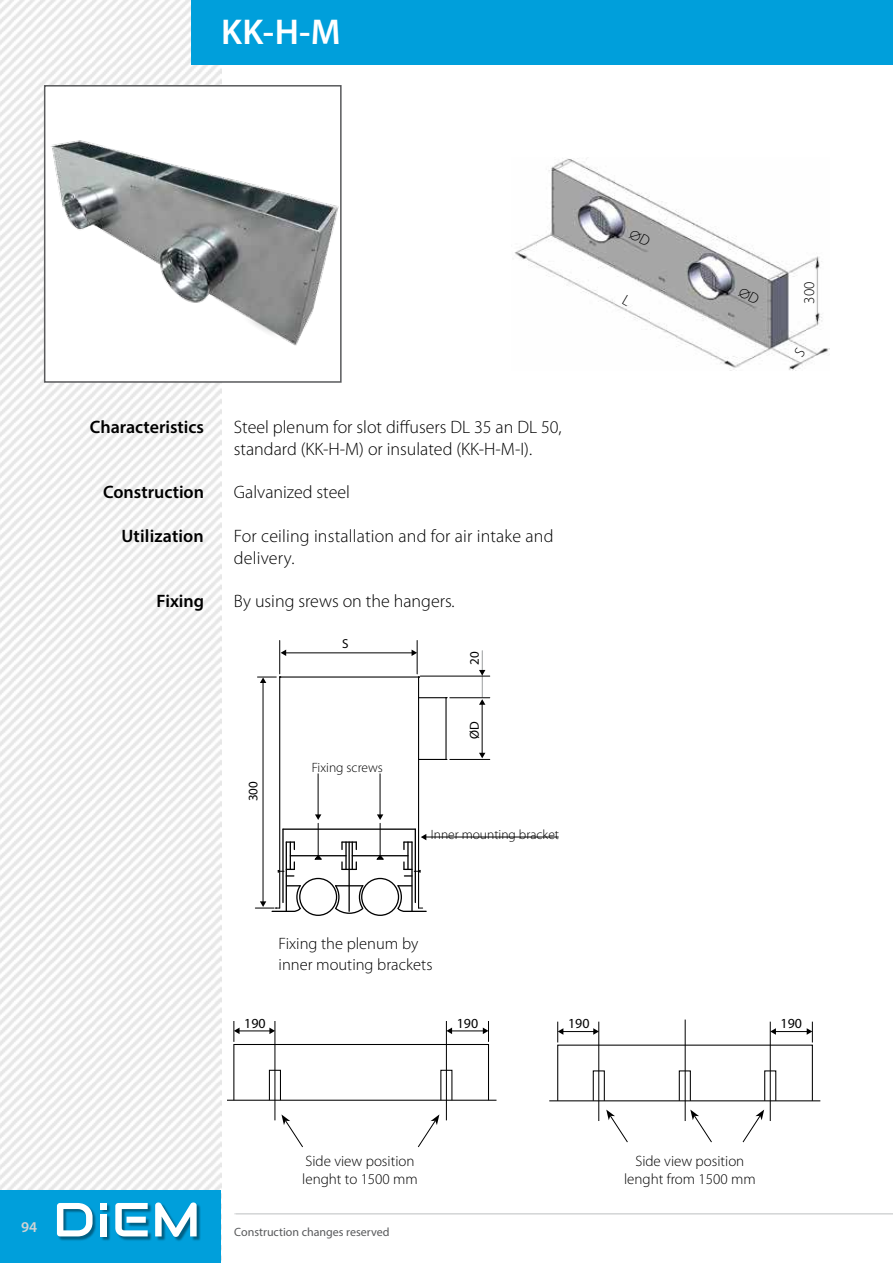
<style>
.page{position:relative;width:893px;height:1263px;background:#fff}
.page>*{position:absolute;margin:0;border:0;box-sizing:border-box;transform-origin:0 0}
.t1{font:600 36px "Myriad Pro";color:#fff}
.t2{font:300 18px/21.8px "Myriad Pro";color:#000}
.t3{font:600 18px "Myriad Pro";color:#000}
.t4{font:300 16.5px/21.8px "Myriad Pro";color:#000}
.t5{font:300 15px/18px "Myriad Pro";color:#000}
.t6{font:600 15px "Myriad Pro";color:#d1d3d4}
.t7{font:13.95px "Myriad Pro";color:#000}
.t8{font:300 13.5px "Myriad Pro";color:#000}
.t9{font:13.05px "Apex New";color:#010101}
.t10{font:12px "Myriad Pro";color:#58595b}
</style>
<div class="page">
<img style="left:0;top:0;width:221px;height:1191px">
<div style="left:0;top:1191px;width:221px;height:72px;background:#009fdb"></div>
<div style="left:191px;top:0;width:702px;height:65px;background:#009fdb"></div>
<div style="left:44px;top:85px;width:298px;height:298px;background:#fff;border:2px solid #58595b"></div>
<img style="left:35px;top:107px;width:307px;height:241px">
<hr style="left:445px;top:698px;width:2px;height:61px;background:#010101">
<svg style="left:419px;top:697px;width:28px;height:1px"></svg>
<svg style="left:419px;top:759px;width:28px;height:1px"></svg>
<div style="left:299px;top:878px;width:38px;height:38px;border:1px solid #010101;border-radius:50%"></div>
<div style="left:361px;top:878px;width:38px;height:38px;border:1px solid #010101;border-radius:50%"></div>
<hr style="left:286px;top:842px;width:1px;height:69px;background:#010101">
<hr style="left:348px;top:842px;width:2px;height:69px;background:#010101">
<svg style="left:403px;top:841px;width:9px;height:8px"></svg>
<hr style="left:411px;top:842px;width:2px;height:69px;background:#010101">
<hr style="left:290px;top:855px;width:56px;height:1px;background:#010101">
<hr style="left:407px;top:842px;width:2px;height:27px;background:#010101">
<svg style="left:341px;top:841px;width:16px;height:29px"></svg>
<hr style="left:352px;top:855px;width:56px;height:1px;background:#010101">
<hr style="left:282px;top:829px;width:2px;height:73px;background:#010101">
<hr style="left:415px;top:829px;width:1px;height:73px;background:#010101">
<hr style="left:283px;top:828px;width:132px;height:2px;background:#010101">
<svg style="left:277px;top:841px;width:18px;height:35px"></svg>
<svg style="left:403px;top:862px;width:18px;height:14px"></svg>
<hr style="left:318px;top:823px;width:1px;height:33px;background:#010101">
<svg style="left:313px;top:854px;width:10px;height:6px"></svg>
<hr style="left:380px;top:823px;width:1px;height:33px;background:#010101">
<svg style="left:375px;top:854px;width:10px;height:6px"></svg>
<hr style="left:279px;top:677px;width:1px;height:231px;background:#010101">
<hr style="left:280px;top:676px;width:139px;height:1px;background:#010101">
<hr style="left:418px;top:677px;width:1px;height:231px;background:#010101">
<hr style="left:285px;top:653px;width:128px;height:1px;background:#010101">
<svg style="left:281px;top:649px;width:5px;height:7px"></svg>
<svg style="left:412px;top:649px;width:5px;height:7px"></svg>
<hr style="left:424px;top:837px;width:134px;height:1px;background:#010101">
<svg style="left:421px;top:834px;width:5px;height:6px"></svg>
<hr style="left:263px;top:682px;width:1px;height:221px;background:#010101">
<hr style="left:279px;top:640px;width:1px;height:34px;background:#010101">
<hr style="left:417px;top:640px;width:1px;height:34px;background:#010101">
<svg style="left:257px;top:676px;width:24px;height:7px"></svg>
<hr style="left:482px;top:703px;width:1px;height:52px;background:#010101">
<svg style="left:479px;top:699px;width:6px;height:6px"></svg>
<svg style="left:479px;top:753px;width:6px;height:5px"></svg>
<hr style="left:482px;top:651px;width:1px;height:46px;background:#9c9e9f">
<svg style="left:479px;top:670px;width:6px;height:5px"></svg>
<hr style="left:420px;top:676px;width:70px;height:1px;background:#010101">
<hr style="left:450px;top:697px;width:40px;height:1px;background:#010101">
<hr style="left:450px;top:759px;width:40px;height:1px;background:#010101">
<hr style="left:318px;top:774px;width:1px;height:42px;background:#010101">
<svg style="left:315px;top:814px;width:6px;height:6px"></svg>
<hr style="left:380px;top:774px;width:1px;height:42px;background:#010101">
<svg style="left:377px;top:814px;width:6px;height:6px"></svg>
<svg style="left:334px;top:884px;width:31px;height:30px"></svg>
<svg style="left:255px;top:884px;width:47px;height:28px"></svg>
<svg style="left:396px;top:884px;width:31px;height:28px"></svg>
<hr style="left:449px;top:1031px;width:35px;height:1px;background:#000">
<svg style="left:447px;top:1027px;width:5px;height:7px"></svg>
<hr style="left:237px;top:1031px;width:34px;height:1px;background:#000">
<svg style="left:269px;top:1027px;width:6px;height:7px"></svg>
<hr style="left:227px;top:1100px;width:269px;height:1px;background:#000">
<div style="left:233px;top:1044px;width:256px;height:57px;border:1px solid #000"></div>
<div style="left:269px;top:1070px;width:12px;height:31px;border:1px solid #000"></div>
<hr style="left:275px;top:1021px;width:1px;height:99px;background:#000">
<hr style="left:446px;top:1021px;width:1px;height:99px;background:#000">
<svg style="left:483px;top:1021px;width:6px;height:21px"></svg>
<svg style="left:234px;top:1021px;width:6px;height:21px"></svg>
<svg style="left:281px;top:1114px;width:22px;height:33px"></svg>
<svg style="left:418px;top:1115px;width:21px;height:32px"></svg>
<img style="left:514px;top:158px;width:315px;height:212px">
<hr style="left:773px;top:1031px;width:35px;height:1px;background:#000">
<svg style="left:771px;top:1028px;width:5px;height:7px"></svg>
<hr style="left:561px;top:1031px;width:34px;height:1px;background:#000">
<svg style="left:593px;top:1028px;width:5px;height:7px"></svg>
<hr style="left:549px;top:1100px;width:271px;height:1px;background:#000">
<div style="left:593px;top:1070px;width:12px;height:31px;border:1px solid #000"></div>
<div style="left:679px;top:1070px;width:12px;height:31px;border:1px solid #000"></div>
<div style="left:764px;top:1070px;width:12px;height:31px;border:1px solid #000"></div>
<hr style="left:598px;top:1022px;width:1px;height:99px;background:#000">
<hr style="left:685px;top:1019px;width:1px;height:102px;background:#000">
<hr style="left:770px;top:1022px;width:1px;height:99px;background:#000">
<svg style="left:807px;top:1022px;width:6px;height:20px"></svg>
<svg style="left:557px;top:1022px;width:6px;height:20px"></svg>
<svg style="left:606px;top:1109px;width:22px;height:33px"></svg>
<svg style="left:690px;top:1109px;width:22px;height:33px"></svg>
<svg style="left:742px;top:1109px;width:22px;height:33px"></svg>
<hr style="left:234px;top:1213px;width:659px;height:1px;background:#d1d3d4">
<div style="left:58px;top:1203px;width:144px;height:39px;background:#000;opacity:.4"></div>
<svg style="left:57px;top:1203px;width:36px;height:33px"></svg>
<div style="left:100px;top:1213px;width:7px;height:23px;background:#fff"></div>
<svg style="left:115px;top:1203px;width:33px;height:33px"></svg>
<svg style="left:155px;top:1202px;width:42px;height:35px"></svg>
<div style="left:100px;top:1203px;width:7px;height:6px;background:#fff"></div>
<svg style="left:622px;top:294px;width:10px;height:12px"></svg>
<svg style="left:629px;top:228px;width:22px;height:18px"></svg>
<svg style="left:738px;top:287px;width:22px;height:18px"></svg>
<svg style="left:794px;top:347px;width:11px;height:11px"></svg>
<h1 class="t1" style="left:221px;top:9px;width:121px">KK-H-M</h1>
<p class="t6" style="left:21px;top:1217px;width:18px">94</p>
<p class="t5" style="left:800px;top:304px;width:23px;rotate:-90deg">300</p>
<p class="t3" style="left:90px;top:416px;width:116px">Characteristics</p>
<p class="t2" style="left:234px;top:416px;width:329px">Steel plenum for slot diffusers DL 35 an DL 50, standard (KK-H-M) or insulated (KK-H-M-I).</p>
<p class="t3" style="left:103px;top:481px;width:102px">Construction</p>
<p class="t2" style="left:234px;top:481px;width:118px">Galvanized steel</p>
<p class="t3" style="left:121px;top:524px;width:84px">Utilization</p>
<p class="t2" style="left:234px;top:525px;width:321px">For ceiling installation and for air intake and delivery.</p>
<p class="t3" style="left:157px;top:590px;width:49px">Fixing</p>
<p class="t2" style="left:234px;top:590px;width:222px">By using srews on the hangers.</p>
<p class="t9" style="left:245px;top:801px;width:22px;rotate:-90deg">300</p>
<p class="t9" style="left:342px;top:635px;width:8px">S</p>
<p class="t8" style="left:312px;top:759px;width:73px">Fixing screws</p>
<p class="t9" style="left:467px;top:665px;width:15px;rotate:-90deg">20</p>
<p class="t9" style="left:467px;top:739px;width:19px;rotate:-90deg">ØD</p>
<p class="t8" style="left:431px;top:826px;width:130px">Inner mounting bracket</p>
<p class="t4" style="left:279px;top:932px;width:155px">Fixing the plenum by inner mouting brackets</p>
<p class="t7" style="left:244px;top:1014px;width:23px">190</p>
<p class="t7" style="left:457px;top:1014px;width:23px">190</p>
<p class="t7" style="left:568px;top:1015px;width:23px">190</p>
<p class="t7" style="left:781px;top:1015px;width:23px">190</p>
<p class="t5" style="left:302px;top:1151px;width:117px">Side view position lenght to 1500 mm</p>
<p class="t5" style="left:624px;top:1151px;width:133px;text-align:center">Side view position lenght from 1500 mm</p>
<p class="t10" style="left:234px;top:1225px;width:157px">Construction changes reserved</p>
</div>
